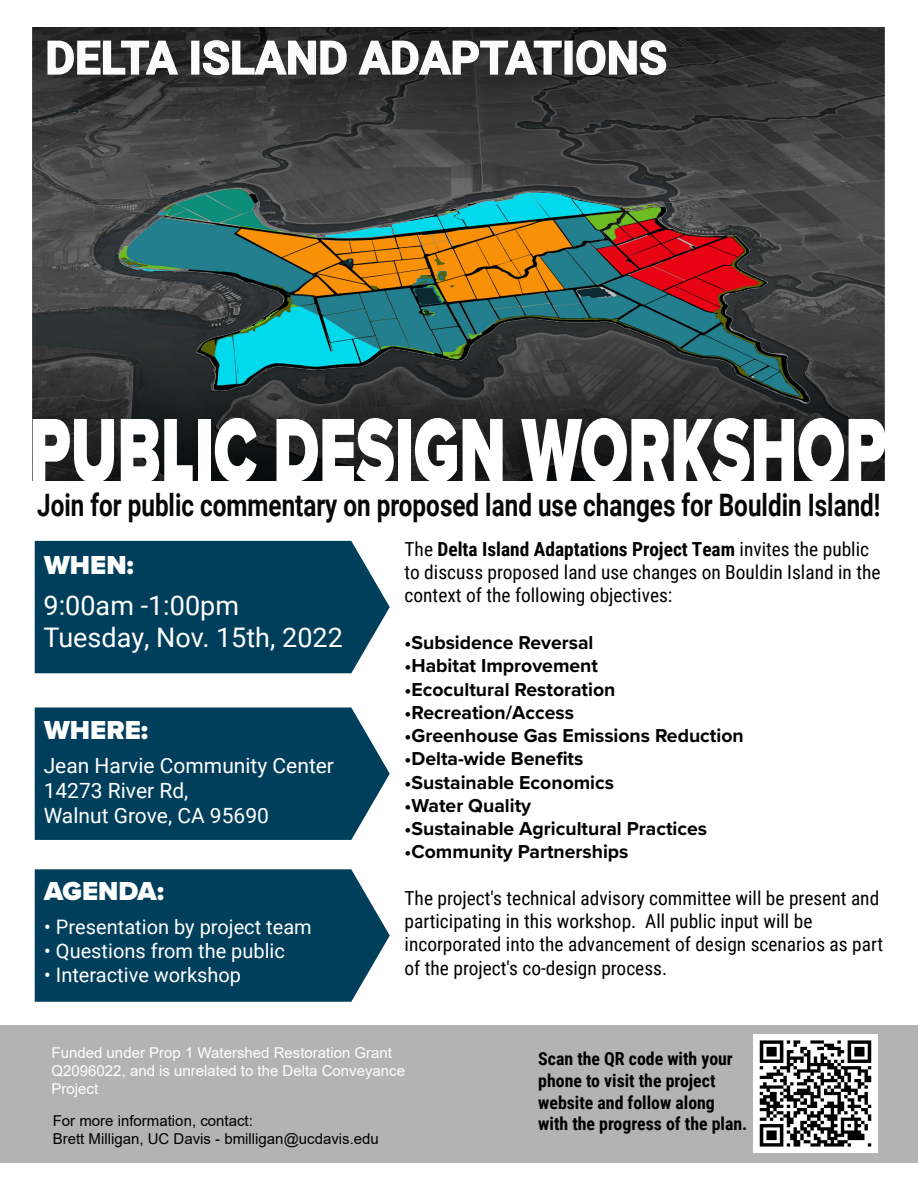
<style>
.page{position:relative;width:918px;height:1188px;background:#fff}
.page>*{position:absolute;margin:0;border:0;box-sizing:border-box;transform-origin:0 0}
.t1{font:900 94.2px "Proxima Nova";color:#fff;scale:.66 1}
.t2{font:700 45.75px "Roboto";color:#fcfcfc}
.t3{font:700 30.9px "Roboto";color:#070707;scale:.78 1}
.t4{font:27px/32.4px "Roboto";color:#fff}
.t5{font:900 27px "Proxima Nova";color:#fff}
.t6{font:21px/25.2px "Roboto";color:#fff}
.t7{font:19.95px "Roboto";color:#fff}
.t8{font:19.35px/23.2px "Roboto Condensed";color:#000}
.t9{font:700 19.35px "Proxima Nova";color:#000}
.t10{font:700 18px/21.6px "Roboto Condensed";color:#000}
.t11{font:15px/18px "Arial";color:#fff}
.t12{font:15px/18px "Arial";color:#000}
.s1{font-weight:700}
</style>
<div class="page">
<div style="left:0;top:1026px;width:918px;height:137px;background:#b3b3b3"></div>
<img style="left:33px;top:28px;width:852px;height:452px">
<img style="left:753px;top:1034px;width:125px;height:118px">
<svg style="left:47px;top:40px;width:132px;height:36px;background:#585858"></svg>
<div style="left:191px;top:41px;width:8px;height:34px;border:2px solid #fff"></div>
<svg style="left:202px;top:39px;width:145px;height:37px;background:#595959"></svg>
<svg style="left:357px;top:40px;width:205px;height:36px;background:#535353"></svg>
<div style="left:564px;top:41px;width:9px;height:34px;border:2px solid #fff"></div>
<svg style="left:576px;top:39px;width:91px;height:37px;background:#5a5a5a"></svg>
<div style="left:35px;top:541px;width:355px;height:132px;background:#003f5c"></div>
<svg style="left:35px;top:707px;width:355px;height:133px;background:#0f4a65"></svg>
<svg style="left:35px;top:869px;width:355px;height:133px;background:#0f4a65"></svg>
<h2 class="t2" style="left:45px;top:26px;width:623px">DELTA ISLAND ADAPTATIONS</h2>
<h1 class="t1" style="left:29px;top:380px;width:1300px">PUBLIC DESIGN WORKSHOP</h1>
<h3 class="t3" style="left:37px;top:483px;width:1083px">Join for public commentary on proposed land use changes for Bouldin Island!</h3>
<h3 class="t5" style="left:44px;top:545px;width:91px">WHEN:</h3>
<h3 class="t4" style="left:44px;top:588px;width:301px">9:00am -1:00pm<br>Tuesday, Nov. 15th, 2022</h3>
<h3 class="t5" style="left:44px;top:710px;width:105px">WHERE:</h3>
<p class="t6" style="left:44px;top:752px;width:292px">Jean Harvie Community Center<br>14273 River Rd,<br>Walnut Grove, CA 95690</p>
<h3 class="t5" style="left:44px;top:871px;width:121px">AGENDA:</h3>
<p class="t7" style="left:44px;top:913px;width:269px">• Presentation by project team</p>
<p class="t7" style="left:44px;top:937px;width:242px">• Questions from the public</p>
<p class="t7" style="left:44px;top:961px;width:198px">• Interactive workshop</p>
<p class="t8" style="left:405px;top:537px;width:478px">The <span class="s1">Delta Island Adaptations Project Team</span> invites the public to discuss proposed land use changes on Bouldin Island in the context of the following objectives:</p>
<p class="t9" style="left:405px;top:628px;width:190px">•Subsidence Reversal</p>
<p class="t9" style="left:405px;top:651px;width:195px">•Habitat Improvement</p>
<p class="t9" style="left:405px;top:675px;width:212px">•Ecocultural Restoration</p>
<p class="t9" style="left:405px;top:698px;width:171px">•Recreation/Access</p>
<p class="t9" style="left:405px;top:721px;width:341px">•Greenhouse Gas Emissions Reduction</p>
<p class="t9" style="left:405px;top:744px;width:180px">•Delta-wide Benefits</p>
<p class="t9" style="left:405px;top:768px;width:211px">•Sustainable Economics</p>
<p class="t9" style="left:405px;top:791px;width:128px">•Water Quality</p>
<p class="t9" style="left:405px;top:814px;width:304px">•Sustainable Agricultural Practices</p>
<p class="t9" style="left:405px;top:838px;width:225px">•Community Partnerships</p>
<p class="t8" style="left:405px;top:886px;width:480px">The project's technical advisory committee will be present and participating in this workshop. All public input will be incorporated into the advancement of design scenarios as part of the project's co-design process.</p>
<p class="t11" style="left:52px;top:1044px;width:355px">Funded under Prop 1 Watershed Restoration Grant<br>Q2096022, and is unrelated to the Delta Conveyance<br>Project</p>
<p class="t12" style="left:53px;top:1112px;width:328px">For more information, contact:<br>Brett Milligan, UC Davis - bmilligan@ucdavis.edu</p>
<p class="t10" style="left:538px;top:1048px;width:211px">Scan the QR code with your phone to visit the project website and follow along with the progress of the plan.</p>
</div>
